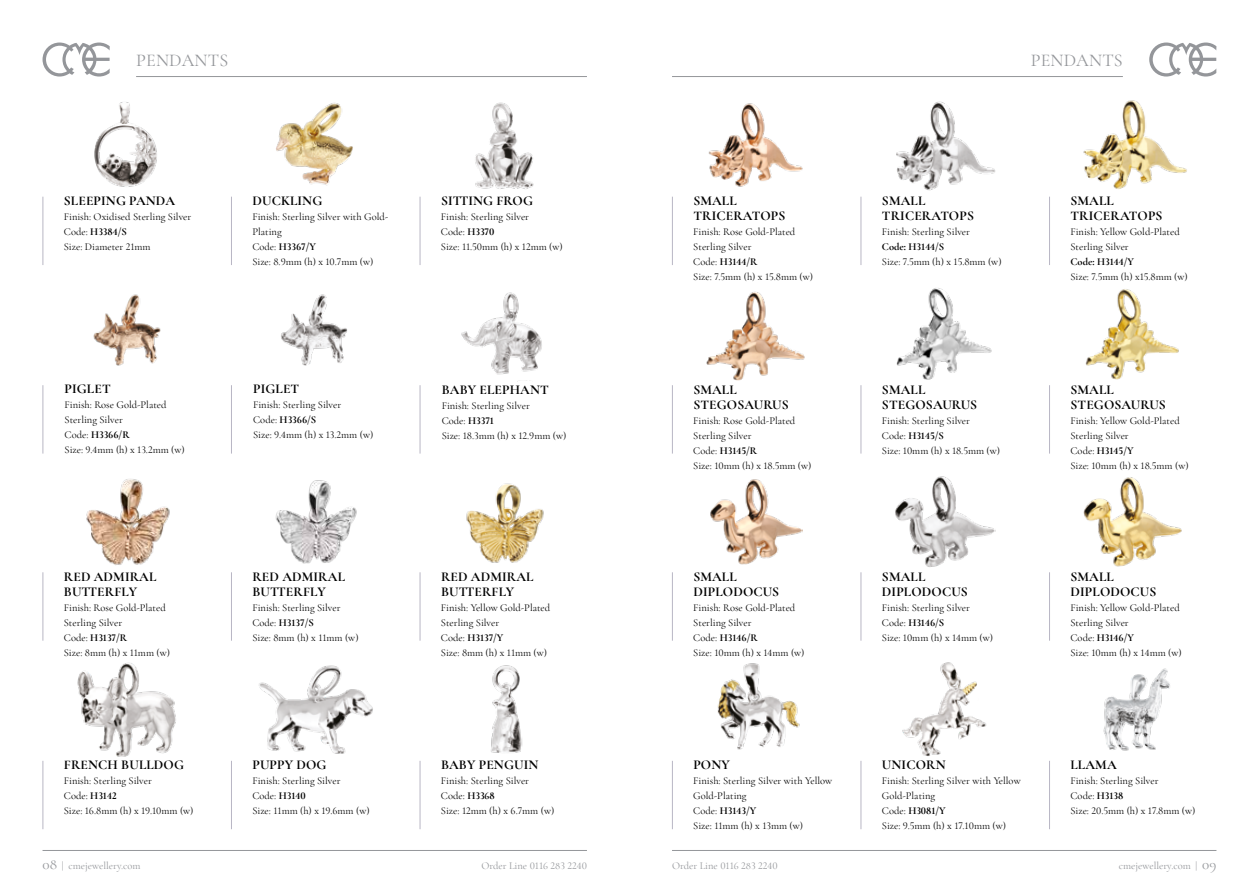
<style>
.page{position:relative;width:1259px;height:893px;background:#fff}
.page>*{position:absolute;margin:0;border:0;box-sizing:border-box;transform-origin:0 0}
.t1{font:18px "Cormorant Garamond";letter-spacing:.01em;color:#94969a}
.t2{font:700 13.5px/15px "Cormorant Garamond";letter-spacing:.01em;color:#000}
.t3{font:10.5px/15px "Cormorant Garamond";color:#000}
.t4{font:10.5px "Cormorant Garamond";color:#94969a}
.t5{font:700 10.5px "Cormorant Garamond";color:#000}
.s1{font-weight:700}
.s2{font-size:15px}
</style>
<div class="page">
<img style="left:77px;top:662px;width:99px;height:95px">
<img style="left:259px;top:665px;width:114px;height:89px">
<img style="left:275px;top:480px;width:82px;height:84px">
<img style="left:86px;top:479px;width:84px;height:86px">
<img style="left:466px;top:483px;width:78px;height:80px">
<img style="left:281px;top:294px;width:66px;height:72px">
<img style="left:461px;top:292px;width:81px;height:90px">
<img style="left:93px;top:294px;width:68px;height:72px">
<img style="left:475px;top:102px;width:59px;height:87px">
<img style="left:94px;top:102px;width:63px;height:85px">
<img style="left:276px;top:103px;width:77px;height:83px">
<img style="left:491px;top:665px;width:32px;height:88px">
<img style="left:717px;top:663px;width:83px;height:87px">
<img style="left:902px;top:662px;width:85px;height:94px">
<img style="left:710px;top:479px;width:93px;height:86px">
<img style="left:895px;top:476px;width:100px;height:91px">
<img style="left:1083px;top:477px;width:99px;height:90px">
<img style="left:1085px;top:289px;width:94px;height:91px">
<img style="left:706px;top:291px;width:99px;height:90px">
<img style="left:896px;top:288px;width:96px;height:92px">
<img style="left:896px;top:101px;width:100px;height:90px">
<img style="left:708px;top:103px;width:95px;height:84px">
<img style="left:1083px;top:100px;width:104px;height:89px">
<img style="left:1103px;top:668px;width:67px;height:83px">
<hr style="left:43px;top:197px;width:1px;height:68px;background:#b8b6c4">
<hr style="left:43px;top:385px;width:1px;height:69px;background:#b8b6c4">
<hr style="left:231px;top:197px;width:1px;height:68px;background:#b8b6c4">
<hr style="left:231px;top:385px;width:1px;height:69px;background:#b8b6c4">
<hr style="left:420px;top:197px;width:1px;height:68px;background:#b8b6c4">
<hr style="left:420px;top:385px;width:1px;height:69px;background:#b8b6c4">
<hr style="left:43px;top:761px;width:1px;height:68px;background:#b8b6c4">
<hr style="left:231px;top:761px;width:1px;height:68px;background:#b8b6c4">
<hr style="left:420px;top:761px;width:1px;height:68px;background:#b8b6c4">
<hr style="left:672px;top:197px;width:1px;height:68px;background:#b8b6c4">
<hr style="left:672px;top:385px;width:1px;height:69px;background:#b8b6c4">
<hr style="left:860px;top:197px;width:1px;height:68px;background:#b8b6c4">
<hr style="left:860px;top:385px;width:1px;height:69px;background:#b8b6c4">
<hr style="left:1049px;top:197px;width:1px;height:68px;background:#b8b6c4">
<hr style="left:1049px;top:385px;width:1px;height:69px;background:#b8b6c4">
<hr style="left:672px;top:761px;width:1px;height:68px;background:#b8b6c4">
<hr style="left:860px;top:761px;width:1px;height:68px;background:#b8b6c4">
<hr style="left:1049px;top:761px;width:1px;height:68px;background:#b8b6c4">
<hr style="left:43px;top:850px;width:544px;height:1px;background:#94969a">
<hr style="left:672px;top:850px;width:544px;height:1px;background:#94969a">
<svg style="left:43px;top:43px;width:67px;height:34px"></svg>
<hr style="left:136px;top:76px;width:451px;height:1px;background:#94969a">
<svg style="left:1149px;top:43px;width:67px;height:34px"></svg>
<hr style="left:672px;top:76px;width:451px;height:1px;background:#94969a">
<hr style="left:43px;top:572px;width:1px;height:69px;background:#b8b6c4">
<hr style="left:231px;top:572px;width:1px;height:69px;background:#b8b6c4">
<hr style="left:420px;top:572px;width:1px;height:69px;background:#b8b6c4">
<hr style="left:672px;top:572px;width:1px;height:69px;background:#b8b6c4">
<hr style="left:860px;top:572px;width:1px;height:69px;background:#b8b6c4">
<hr style="left:1049px;top:572px;width:1px;height:69px;background:#b8b6c4">
<h1 class="t1" style="left:136px;top:49px;width:93px">PENDANTS</h1>
<p class="t2" style="left:64px;top:193px;width:113px">SLEEPING PANDA</p>
<p class="t3" style="left:64px;top:209px;width:129px">Finish: Oxidised Sterling Silver<br>Code: <span class="s1">H3384/S<br></span>Size: Diameter 21mm</p>
<p class="t2" style="left:65px;top:381px;width:48px">PIGLET</p>
<p class="t3" style="left:65px;top:397px;width:122px">Finish: Rose Gold-Plated<br>Sterling Silver<br>Code: <span class="s1">H3366/R<br></span>Size: 9.4mm (h) x 13.2mm (w)</p>
<p class="t2" style="left:64px;top:569px;width:94px">RED ADMIRAL<br>BUTTERFLY</p>
<p class="t3" style="left:64px;top:600px;width:108px">Finish: Rose Gold-Plated<br>Sterling Silver<br>Code: <span class="s1">H3137/R<br></span>Size: 8mm (h) x 11mm (w)</p>
<p class="t2" style="left:64px;top:757px;width:122px">FRENCH BULLDOG</p>
<p class="t3" style="left:64px;top:773px;width:131px">Finish: Sterling Silver<br>Code: <span class="s1">H3142<br></span>Size: 16.8mm (h) x 19.10mm (w)</p>
<p class="t2" style="left:252px;top:193px;width:71px">DUCKLING</p>
<p class="t3" style="left:252px;top:209px;width:137px">Finish: Sterling Silver with Gold-<br>Plating<br>Code: <span class="s1">H3367/Y<br></span>Size: 8.9mm (h) x 10.7mm (w)</p>
<p class="t2" style="left:253px;top:381px;width:48px">PIGLET</p>
<p class="t3" style="left:253px;top:397px;width:122px">Finish: Sterling Silver<br>Code: <span class="s1">H3366/S<br></span>Size: 9.4mm (h) x 13.2mm (w)</p>
<p class="t2" style="left:252px;top:569px;width:94px">RED ADMIRAL<br>BUTTERFLY</p>
<p class="t3" style="left:252px;top:600px;width:108px">Finish: Sterling Silver<br>Code: <span class="s1">H3137/S<br></span>Size: 8mm (h) x 11mm (w)</p>
<p class="t2" style="left:252px;top:757px;width:76px">PUPPY DOG</p>
<p class="t3" style="left:252px;top:773px;width:119px">Finish: Sterling Silver<br>Code: <span class="s1">H3140<br></span>Size: 11mm (h) x 19.6mm (w)</p>
<p class="t2" style="left:441px;top:193px;width:93px">SITTING FROG</p>
<p class="t3" style="left:441px;top:209px;width:123px">Finish: Sterling Silver<br>Code: <span class="s1">H3370<br></span>Size: 11.50mm (h) x 12mm (w)</p>
<p class="t2" style="left:442px;top:382px;width:109px">BABY ELEPHANT</p>
<p class="t3" style="left:442px;top:398px;width:126px">Finish: Sterling Silver<br>Code: <span class="s1">H3371<br></span>Size: 18.3mm (h) x 12.9mm (w)</p>
<p class="t2" style="left:441px;top:569px;width:94px">RED ADMIRAL<br>BUTTERFLY</p>
<p class="t3" style="left:441px;top:600px;width:111px">Finish: Yellow Gold-Plated<br>Sterling Silver<br>Code: <span class="s1">H3137/Y<br></span>Size: 8mm (h) x 11mm (w)</p>
<p class="t2" style="left:441px;top:757px;width:99px">BABY PENGUIN</p>
<p class="t3" style="left:441px;top:773px;width:115px">Finish: Sterling Silver<br>Code: <span class="s1">H3368<br></span>Size: 12mm (h) x 6.7mm (w)</p>
<h1 class="t1" style="left:1030px;top:49px;width:93px">PENDANTS</h1>
<p class="t2" style="left:693px;top:193px;width:94px">SMALL<br>TRICERATOPS</p>
<p class="t3" style="left:693px;top:224px;width:121px">Finish: Rose Gold-Plated<br>Sterling Silver<br>Code: <span class="s1">H3144/R<br></span>Size: 7.5mm (h) x 15.8mm (w)</p>
<p class="t2" style="left:693px;top:382px;width:97px">SMALL<br>STEGOSAURUS</p>
<p class="t3" style="left:693px;top:413px;width:120px">Finish: Rose Gold-Plated<br>Sterling Silver<br>Code: <span class="s1">H3145/R<br></span>Size: 10mm (h) x 18.5mm (w)</p>
<p class="t2" style="left:693px;top:569px;width:87px">SMALL<br>DIPLODOCUS</p>
<p class="t3" style="left:693px;top:600px;width:113px">Finish: Rose Gold-Plated<br>Sterling Silver<br>Code: <span class="s1">H3146/R<br></span>Size: 10mm (h) x 14mm (w)</p>
<p class="t2" style="left:693px;top:757px;width:38px">PONY</p>
<p class="t3" style="left:693px;top:773px;width:140px">Finish: Sterling Silver with Yellow<br>Gold-Plating<br>Code: <span class="s1">H3143/Y<br></span>Size: 11mm (h) x 13mm (w)</p>
<p class="t2" style="left:882px;top:193px;width:94px">SMALL<br>TRICERATOPS</p>
<p class="t3" style="left:882px;top:224px;width:90px">Finish: Sterling Silver</p>
<p class="t5" style="left:882px;top:240px;width:64px">Code: H3144/S</p>
<p class="t3" style="left:882px;top:254px;width:121px">Size: 7.5mm (h) x 15.8mm (w)</p>
<p class="t2" style="left:882px;top:382px;width:97px">SMALL<br>STEGOSAURUS</p>
<p class="t3" style="left:882px;top:413px;width:120px">Finish: Sterling Silver<br>Code: <span class="s1">H3145/S<br></span>Size: 10mm (h) x 18.5mm (w)</p>
<p class="t2" style="left:882px;top:569px;width:87px">SMALL<br>DIPLODOCUS</p>
<p class="t3" style="left:882px;top:600px;width:113px">Finish: Sterling Silver<br>Code: <span class="s1">H3146/S<br></span>Size: 10mm (h) x 14mm (w)</p>
<p class="t2" style="left:882px;top:757px;width:65px">UNICORN</p>
<p class="t3" style="left:882px;top:773px;width:140px">Finish: Sterling Silver with Yellow<br>Gold-Plating<br>Code: <span class="s1">H3081/Y<br></span>Size: 9.5mm (h) x 17.10mm (w)</p>
<p class="t2" style="left:1070px;top:193px;width:94px">SMALL<br>TRICERATOPS</p>
<p class="t3" style="left:1070px;top:224px;width:111px">Finish: Yellow Gold-Plated<br>Sterling Silver</p>
<p class="t5" style="left:1070px;top:255px;width:65px">Code: H3144/Y</p>
<p class="t3" style="left:1070px;top:269px;width:119px">Size: 7.5mm (h) x15.8mm (w)</p>
<p class="t2" style="left:1070px;top:382px;width:97px">SMALL<br>STEGOSAURUS</p>
<p class="t3" style="left:1070px;top:413px;width:120px">Finish: Yellow Gold-Plated<br>Sterling Silver<br>Code: <span class="s1">H3145/Y<br></span>Size: 10mm (h) x 18.5mm (w)</p>
<p class="t2" style="left:1070px;top:569px;width:87px">SMALL<br>DIPLODOCUS</p>
<p class="t3" style="left:1070px;top:600px;width:113px">Finish: Yellow Gold-Plated<br>Sterling Silver<br>Code: <span class="s1">H3146/Y<br></span>Size: 10mm (h) x 14mm (w)</p>
<p class="t2" style="left:1070px;top:757px;width:48px">LLAMA</p>
<p class="t3" style="left:1070px;top:773px;width:126px">Finish: Sterling Silver<br>Code: <span class="s1">H3138<br></span>Size: 20.5mm (h) x 17.8mm (w)</p>
<p class="t4" style="left:43px;top:859px;width:99px"><span class="s2">08</span> | cmejewellery.com</p>
<p class="t4" style="left:481px;top:859px;width:107px">Order Line 0116 283 2240</p>
<p class="t4" style="left:672px;top:859px;width:107px">Order Line 0116 283 2240</p>
<p class="t4" style="left:1118px;top:859px;width:99px">cmejewellery.com | <span class="s2">09</span></p>
</div>
